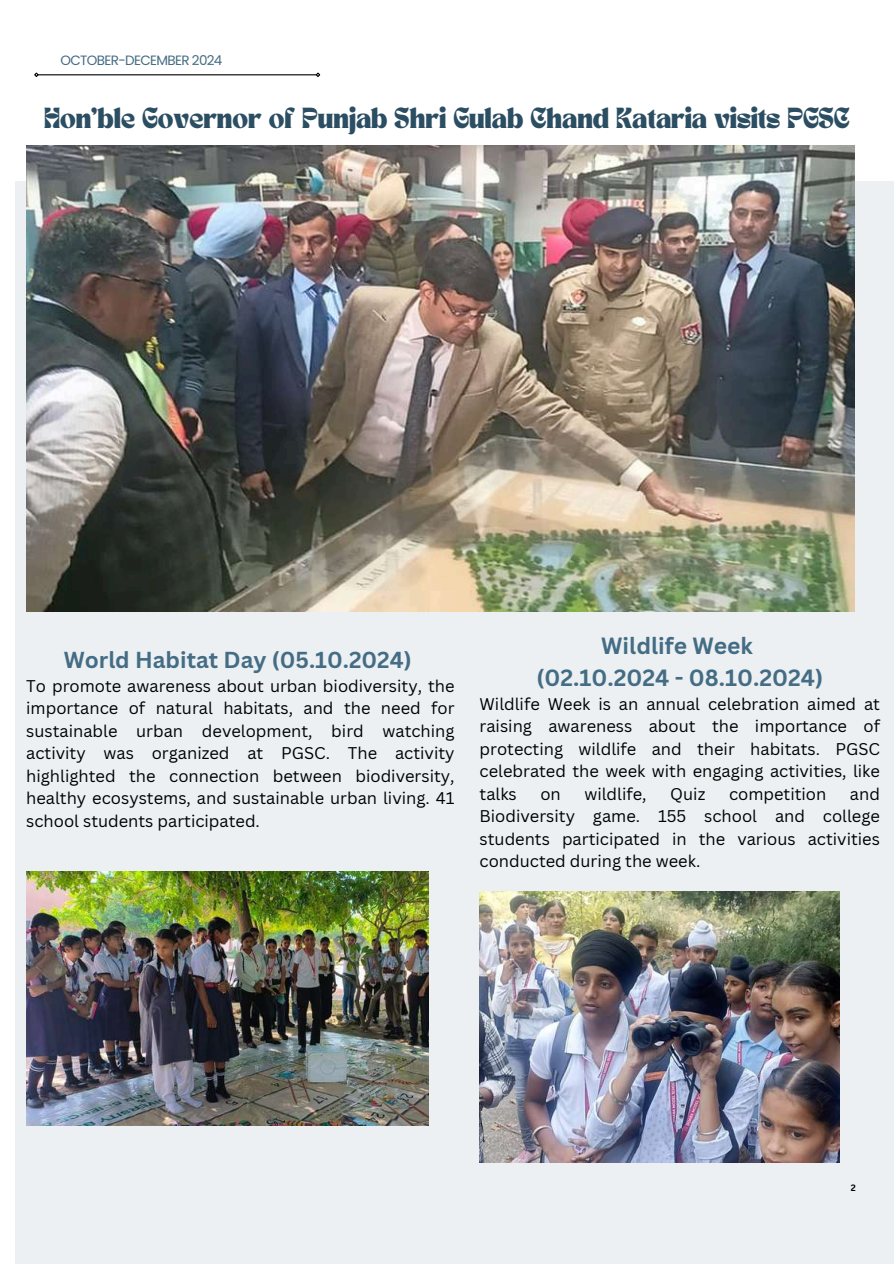
<style>
.page{position:relative;width:894px;height:1264px;background:#fff}
.page>*{position:absolute;margin:0;border:0;box-sizing:border-box;transform-origin:0 0}
.t1{font:700 22.8px/31.5px "Canva Sans";color:#446c84;text-align:center}
.t2{font:700 22.5px "Canva Sans";color:#446c84}
.t3{font:20.25px "TANNIMBUS";color:#2c4e63}
.t4{font:16.5px/22.5px "Canva Sans";color:#000001;text-align:justify}
.t5{font:13.5px "Poppins";letter-spacing:-.05em;color:#446c84}
.t6{font:700 9px "Canva Sans";color:#000}
</style>
<div class="page">
<div style="left:15px;top:181px;width:878px;height:1082px;background:#ecf0f2"></div>
<img style="left:26px;top:871px;width:402px;height:254px">
<img style="left:479px;top:891px;width:360px;height:271px">
<img style="left:26px;top:146px;width:828px;height:465px">
<hr style="left:38px;top:74px;width:278px;height:1px;background:#000">
<svg style="left:34px;top:72px;width:6px;height:5px"></svg>
<svg style="left:314px;top:72px;width:7px;height:5px"></svg>
<p class="t5" style="left:60px;top:51px;width:163px">OCTOBER-DECEMBER 2024</p>
<p class="t3" style="left:44px;top:107px;width:807px">Hon’ble Governor of Punjab Shri Gulab Chand Kataria visits PGSC</p>
<h2 class="t2" style="left:64px;top:644px;width:349px">World Habitat Day (05.10.2024)</h2>
<p class="t4" style="left:26px;top:674px;width:430px">To promote awareness about urban biodiversity, the importance of natural habitats, and the need for sustainable urban development, bird watching activity was organized at PGSC. The activity highlighted the connection between biodiversity, healthy ecosystems, and sustainable urban living. 41 school students participated.</p>
<h1 class="t1" style="left:536px;top:630px;width:288px">Wildlife Week (02.10.2024 - 08.10.2024)</h1>
<p class="t4" style="left:479px;top:692px;width:402px">Wildlife Week is an annual celebration aimed at raising awareness about the importance of protecting wildlife and their habitats. PGSC celebrated the week with engaging activities, like talks</p>
<p class="t4" style="left:540px;top:782px;width:22px">on</p>
<p class="t4" style="left:584px;top:782px;width:64px">wildlife,</p>
<p class="t4" style="left:670px;top:782px;width:37px">Quiz</p>
<p class="t4" style="left:728px;top:782px;width:99px">competition</p>
<p class="t4" style="left:479px;top:782px;width:402px;text-indent:370px">and Biodiversity game. 155 school and college students participated in the various activities conducted during the week.</p>
<p class="t6" style="left:850px;top:1180px;width:7px">2</p>
</div>
